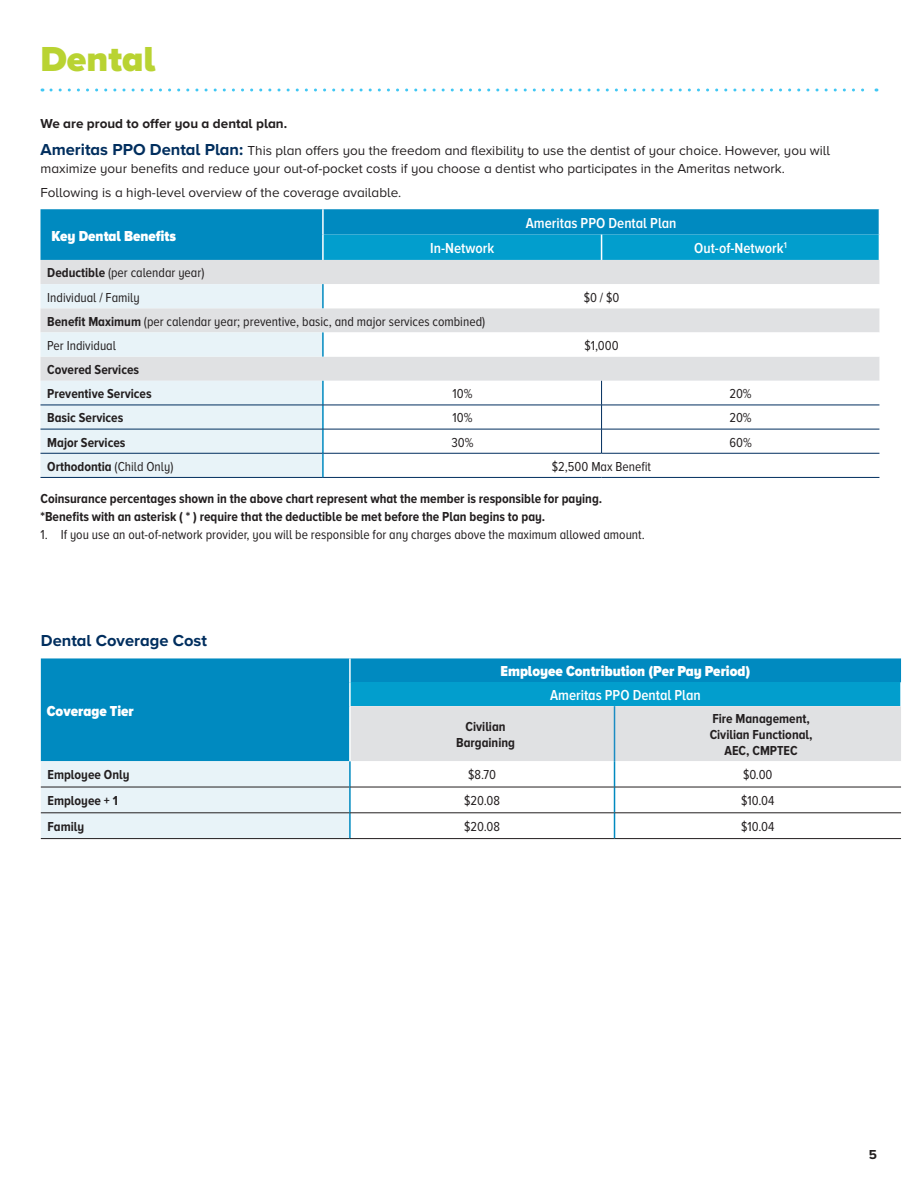
<style>
.page{position:relative;width:918px;height:1188px;background:#fff}
.page>*{position:absolute;margin:0;border:0;box-sizing:border-box;transform-origin:0 0}
.Section_Titles{font:900 36px "Proxima Nova A";color:#b9d332}
.Base_Paragraphs{font:700 16.5px "Proxima Nova A";color:#002e5e}
.t1{font:600 15px "Proxima Nova A Cond";color:#fff}
.t2{font:900 15px "Proxima Nova A Cond";color:#fff}
.Base_Paragraphs-2{font:700 13.5px "Proxima Nova A Cond";color:#231f20}
.t3{font:13.5px "Proxima Nova A Cond";color:#231f20}
.Base_Paragraphs-3{font:13.5px/18px "Proxima Nova A";color:#231f20}
.Base_Paragraphs-4{font:700 13.5px "Proxima Nova A";color:#231f20}
.s1{font-weight:700;font-size:16.5px;color:#002e5e}
.s2{font-weight:700}
.s3{font-weight:400}
</style>
<div class="page">
<svg style="left:51px;top:88px;width:826px;height:4px"></svg>
<div style="left:40px;top:260px;width:839px;height:24px;background:#e0e1e3"></div>
<svg style="left:40px;top:284px;width:283px;height:193px;background:#e4edf1"></svg>
<svg style="left:323px;top:308px;width:556px;height:169px"></svg>
<svg style="left:40px;top:209px;width:840px;height:51px;background:#0492c5"></svg>
<hr style="left:322px;top:381px;width:2px;height:24px;background:#008ac0">
<hr style="left:322px;top:405px;width:2px;height:24px;background:#008ac0">
<hr style="left:322px;top:429px;width:2px;height:24px;background:#008ac0">
<hr style="left:40px;top:405px;width:283px;height:1px;background:#002e5e">
<hr style="left:323px;top:405px;width:279px;height:1px;background:#002e5e">
<hr style="left:40px;top:429px;width:283px;height:1px;background:#002e5e">
<hr style="left:323px;top:429px;width:279px;height:1px;background:#002e5e">
<hr style="left:40px;top:453px;width:283px;height:1px;background:#002e5e">
<hr style="left:40px;top:477px;width:283px;height:1px;background:#002e5e">
<hr style="left:322px;top:284px;width:2px;height:24px;background:#008ac0">
<hr style="left:322px;top:332px;width:2px;height:25px;background:#008ac0">
<hr style="left:602px;top:405px;width:277px;height:1px;background:#002e5e">
<hr style="left:602px;top:429px;width:277px;height:1px;background:#002e5e">
<svg style="left:601px;top:381px;width:1px;height:72px"></svg>
<hr style="left:323px;top:453px;width:279px;height:1px;background:#002e5e">
<hr style="left:602px;top:453px;width:277px;height:1px;background:#002e5e">
<hr style="left:323px;top:477px;width:279px;height:1px;background:#002e5e">
<hr style="left:602px;top:477px;width:277px;height:1px;background:#002e5e">
<hr style="left:322px;top:453px;width:2px;height:24px;background:#008ac0">
<div style="left:41px;top:658px;width:860px;height:48px;background:#008ac0"></div>
<div style="left:350px;top:682px;width:551px;height:24px;background:#029ecd"></div>
<hr style="left:900px;top:682px;width:2px;height:24px;background:#fff">
<hr style="left:349px;top:658px;width:2px;height:24px;background:#fff">
<hr style="left:349px;top:682px;width:2px;height:24px;background:#fff">
<svg style="left:41px;top:706px;width:860px;height:133px"></svg>
<hr style="left:615px;top:787px;width:286px;height:1px;background:#231f20">
<hr style="left:615px;top:813px;width:286px;height:1px;background:#231f20">
<hr style="left:615px;top:838px;width:286px;height:1px;background:#231f20">
<p class="Section_Titles" style="left:40px;top:32px;width:116px">Dental</p>
<p class="Base_Paragraphs-4" style="left:40px;top:113px;width:248px">We are proud to offer you a dental plan.</p>
<p class="Base_Paragraphs-3" style="left:40px;top:140px;width:791px"><span class="s1">Ameritas PPO Dental Plan:</span> This plan offers you the freedom and flexibility to use the dentist of your choice. However, you will maximize your benefits and reduce your out-of-pocket costs if you choose a dentist who participates in the Ameritas network.</p>
<p class="Base_Paragraphs-3" style="left:40px;top:182px;width:362px">Following is a high-level overview of the coverage available.</p>
<p class="t2" style="left:52px;top:227px;width:126px">Key Dental Benefits</p>
<p class="t1" style="left:526px;top:215px;width:152px">Ameritas PPO Dental Plan</p>
<p class="t1" style="left:430px;top:240px;width:66px">In-Network</p>
<p class="t1" style="left:694px;top:240px;width:94px">Out-of-Network<sup>1</sup></p>
<p class="t3" style="left:47px;top:266px;width:159px"><span class="s2">Deductible</span> (per calendar year)</p>
<p class="t3" style="left:47px;top:290px;width:94px">Individual / Family</p>
<p class="t3" style="left:584px;top:290px;width:37px">$0 / $0</p>
<p class="t3" style="left:47px;top:314px;width:440px"><span class="s2">Benefit Maximum</span> (per calendar year; preventive, basic, and major services combined)</p>
<p class="t3" style="left:47px;top:338px;width:70px">Per Individual</p>
<p class="t3" style="left:584px;top:338px;width:36px">$1,000</p>
<p class="Base_Paragraphs-2" style="left:47px;top:362px;width:93px">Covered Services</p>
<p class="Base_Paragraphs-2" style="left:47px;top:386px;width:106px">Preventive Services</p>
<p class="t3" style="left:453px;top:386px;width:21px">10%</p>
<p class="t3" style="left:729px;top:386px;width:24px">20%</p>
<p class="Base_Paragraphs-2" style="left:47px;top:410px;width:78px">Basic Services</p>
<p class="t3" style="left:453px;top:411px;width:21px">10%</p>
<p class="t3" style="left:729px;top:411px;width:24px">20%</p>
<p class="Base_Paragraphs-2" style="left:47px;top:435px;width:80px">Major Services</p>
<p class="t3" style="left:451px;top:435px;width:24px">30%</p>
<p class="t3" style="left:729px;top:435px;width:24px">60%</p>
<p class="Base_Paragraphs-2" style="left:47px;top:459px;width:128px">Orthodontia <span class="s3">(Child Only)</span></p>
<p class="t3" style="left:552px;top:459px;width:101px">$2,500 Max Benefit</p>
<p class="Base_Paragraphs-2" style="left:40px;top:491px;width:563px">Coinsurance percentages shown in the above chart represent what the member is responsible for paying.</p>
<p class="Base_Paragraphs-2" style="left:40px;top:509px;width:506px">*Benefits with an asterisk ( * ) require that the deductible be met before the Plan begins to pay.</p>
<p class="t3" style="left:40px;top:527px;width:606px">1. If you use an out-of-network provider, you will be responsible for any charges above the maximum allowed amount.</p>
<p class="Base_Paragraphs" style="left:41px;top:628px;width:168px">Dental Coverage Cost</p>
<p class="t2" style="left:47px;top:702px;width:89px">Coverage Tier</p>
<p class="t2" style="left:500px;top:663px;width:251px">Employee Contribution (Per Pay Period)</p>
<p class="t1" style="left:550px;top:687px;width:152px">Ameritas PPO Dental Plan</p>
<p class="Base_Paragraphs-2" style="left:466px;top:719px;width:42px">Civilian</p>
<p class="Base_Paragraphs-2" style="left:456px;top:735px;width:60px">Bargaining</p>
<p class="Base_Paragraphs-2" style="left:712px;top:711px;width:99px">Fire Management,</p>
<p class="Base_Paragraphs-2" style="left:710px;top:727px;width:104px">Civilian Functional,</p>
<p class="Base_Paragraphs-2" style="left:725px;top:743px;width:75px">AEC, CMPTEC</p>
<p class="Base_Paragraphs-2" style="left:48px;top:767px;width:83px">Employee Only</p>
<p class="t3" style="left:468px;top:768px;width:29px">$8.70</p>
<p class="t3" style="left:743px;top:768px;width:31px">$0.00</p>
<p class="Base_Paragraphs-2" style="left:48px;top:793px;width:72px">Employee + 1</p>
<p class="t3" style="left:464px;top:793px;width:37px">$20.08</p>
<p class="t3" style="left:741px;top:793px;width:35px">$10.04</p>
<p class="Base_Paragraphs-2" style="left:48px;top:819px;width:38px">Family</p>
<p class="t3" style="left:464px;top:819px;width:37px">$20.08</p>
<p class="t3" style="left:741px;top:819px;width:35px">$10.04</p>
<p class="Base_Paragraphs-4" style="left:869px;top:1144px;width:10px">5</p>
</div>
